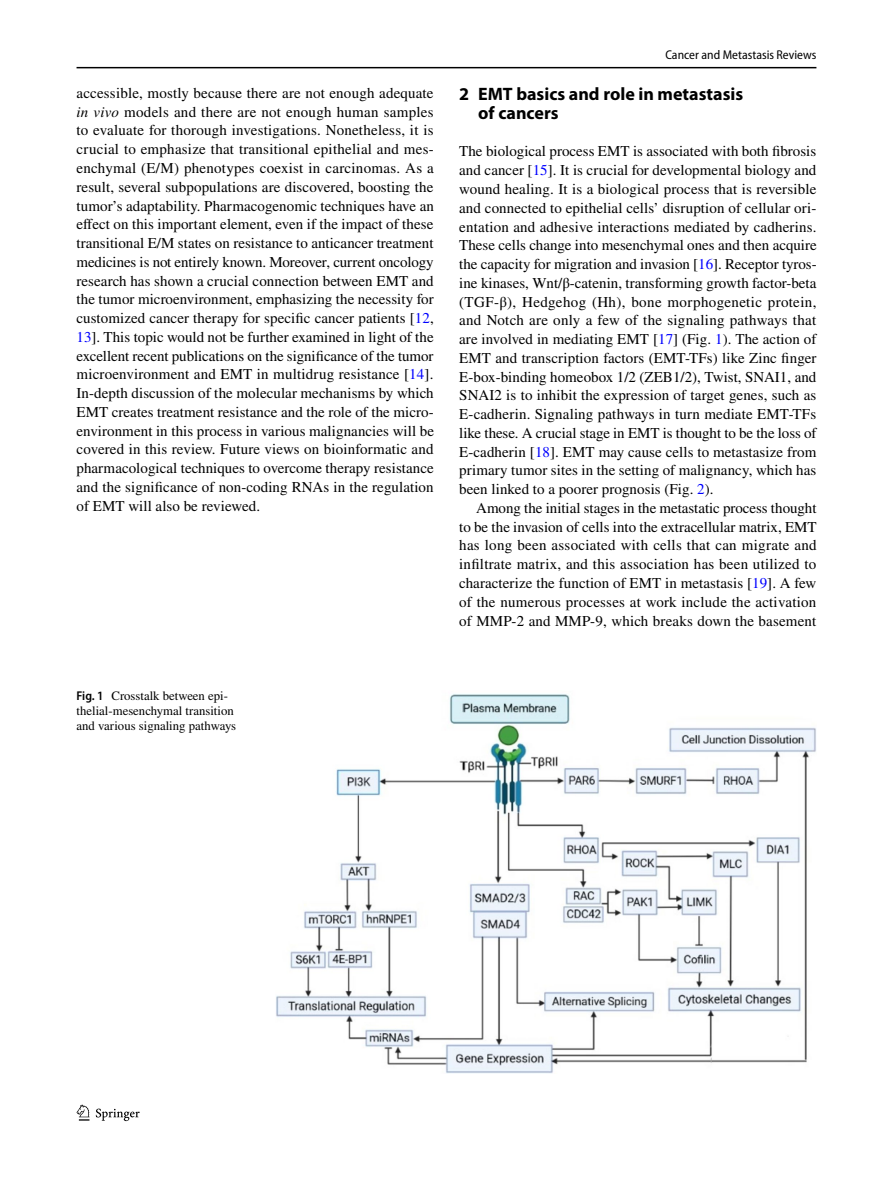
<style>
.page{position:relative;width:893px;height:1187px;background:#fff}
.page>*{position:absolute;margin:0;border:0;box-sizing:border-box;transform-origin:0 0}
.t1{font:700 18px/18.8px "Myriad Pro";color:#000}
.t2{font:15px/18.8px "STIX";letter-spacing:.005em;color:#000;text-align:justify}
.t3{font:12.75px/15px "STIX";color:#000}
.t4{font:semi-condensed 12.75px "Myriad Pro";color:#000}
.s1{font-style:italic}
.s2{color:#00f}
.s3{font-family:"Myriad Pro";font-weight:600;font-stretch:semi-condensed}
</style>
<div class="page">
<hr style="left:77px;top:67px;width:739px;height:1px;background:#000">
<svg style="left:77px;top:1104px;width:12px;height:16px"></svg>
<svg style="left:96px;top:1108px;width:44px;height:12px"></svg>
<img style="left:276px;top:694px;width:540px;height:379px">
<p class="t4" style="left:665px;top:48px;width:152px">Cancer and Metastasis Reviews</p>
<p class="t2" style="left:77px;top:84px;width:359px">accessible, mostly because there are not enough adequate <span class="s1">in vivo</span> models and there are not enough human samples to evaluate for thorough investigations. Nonetheless, it is crucial to emphasize that transitional epithelial and mes&shy;enchymal (E/M) phenotypes coexist in carcinomas. As a result, several subpopulations are discovered, boosting the tumor’s adaptability. Pharmacogenomic techniques have an effect on this important element, even if the impact of these transitional E/M states on resistance to anticancer treatment medicines is not entirely known. Moreover, current oncology research has shown a crucial connection between EMT and the tumor microenvironment, emphasizing the necessity for customized cancer therapy for specific cancer patients [<span class="s2">12</span>, <span class="s2">13</span>]. This topic would not be further examined in light of the excellent recent publications on the significance of the tumor microenvironment and EMT in multidrug resistance [<span class="s2">14</span>].<br>In-depth discussion of the molecular mechanisms by which EMT creates treatment resistance and the role of the micro&shy;environment in this process in various malignancies will be covered in this review. Future views on bioinformatic and pharmacological techniques to overcome therapy resistance and the significance of non-coding RNAs in the regulation of EMT will also be reviewed.</p>
<p class="t1" style="left:478px;top:84px;width:266px;text-indent:-19px">2 EMT basics and role in metastasis of cancers</p>
<p class="t2" style="left:459px;top:143px;width:359px">The biological process EMT is associated with both fibrosis and cancer [<span class="s2">15</span>]. It is crucial for developmental biology and wound healing. It is a biological process that is reversible and connected to epithelial cells’ disruption of cellular ori&shy;entation and adhesive interactions mediated by cadherins.<br>These cells change into mesenchymal ones and then acquire the capacity for migration and invasion [<span class="s2">16</span>]. Receptor tyros&shy;ine kinases, Wnt/β-catenin, transforming growth factor-beta (TGF-β), Hedgehog (Hh), bone morphogenetic protein, and Notch are only a few of the signaling pathways that are involved in mediating EMT [<span class="s2">17</span>] (Fig. <span class="s2">1</span>). The action of EMT and transcription factors (EMT-TFs) like Zinc finger E-box-binding homeobox 1/2 (ZEB1/2), Twist, SNAI1, and SNAI2 is to inhibit the expression of target genes, such as E-cadherin. Signaling pathways in turn mediate EMT-TFs like these. A crucial stage in EMT is thought to be the loss of E-cadherin [<span class="s2">18</span>]. EMT may cause cells to metastasize from primary tumor sites in the setting of malignancy, which has been linked to a poorer prognosis (Fig. <span class="s2">2</span>).</p>
<p class="t2" style="left:459px;top:499px;width:359px;text-indent:17px">Among the initial stages in the metastatic process thought to be the invasion of cells into the extracellular matrix, EMT has long been associated with cells that can migrate and infiltrate matrix, and this association has been utilized to characterize the function of EMT in metastasis [<span class="s2">19</span>]. A few of the numerous processes at work include the activation of MMP-2 and MMP-9, which breaks down the basement</p>
<p class="t3" style="left:77px;top:688px;width:161px"><span class="s3">Fig. 1</span> Crosstalk between epi&shy;thelial-mesenchymal transition and various signaling pathways</p>
</div>
